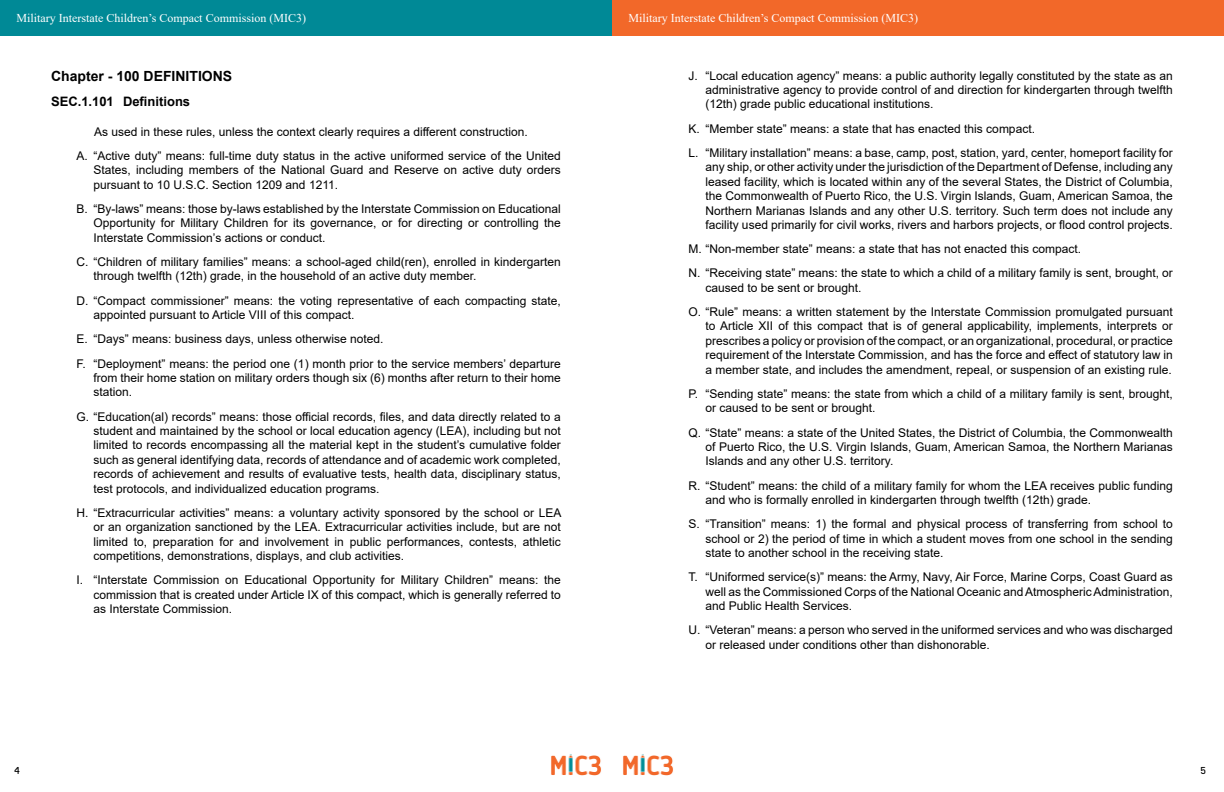
<style>
.page{position:relative;width:1224px;height:792px;background:#fff}
.page>*{position:absolute;margin:0;border:0;box-sizing:border-box;transform-origin:0 0}
.t1{font:700 14px "Arial";color:#000}
.t2{font:700 13px "Arial";color:#000}
.t3{font:12px/14.4px "Arial";color:#000}
.t4{font:12px "Times New Roman";color:#fff}
.t5{font:12px "Delm";color:#000}
</style>
<div class="page">
<div style="left:0;top:0;width:612px;height:36px;background:#008996"></div>
<div style="left:612px;top:0;width:612px;height:36px;background:#f26829"></div>
<img style="left:551px;top:754px;width:50px;height:22px">
<img style="left:623px;top:754px;width:50px;height:22px">
<p class="t4" style="left:16px;top:9px;width:291px">Military Interstate Children’s Compact Commission (MIC3)</p>
<p class="t4" style="left:628px;top:9px;width:291px">Military Interstate Children’s Compact Commission (MIC3)</p>
<p class="t1" style="left:51px;top:66px;width:183px">Chapter - 100 DEFINITIONS</p>
<p class="t2" style="left:51px;top:93px;width:141px">SEC.1.101 Definitions</p>
<p class="t3" style="left:77px;top:119px;width:486px;line-height:24.3px;text-indent:17px">As used in these rules, unless the context clearly requires a different construction.<br>A. “Active duty” means: full-time duty status in the active uniformed service of the United</p>
<p class="t3" style="left:94px;top:163px;width:469px">States, including members of the National Guard and Reserve on active duty orders pursuant to 10 U.S.C. Section 1209 and 1211.</p>
<p class="t3" style="left:94px;top:201px;width:469px;text-align:justify;text-indent:-17px">B. “By-laws” means: those by-laws established by the Interstate Commission on Educational Opportunity for Military Children for its governance, or for directing or controlling the Interstate Commission’s actions or conduct.</p>
<p class="t3" style="left:94px;top:254px;width:469px;text-indent:-17px">C. “Children of military families” means: a school-aged child(ren), enrolled in kindergarten through twelfth (12th) grade, in the household of an active duty member.</p>
<p class="t3" style="left:94px;top:293px;width:469px;text-indent:-17px">D. “Compact commissioner” means: the voting representative of each compacting state, appointed pursuant to Article VIII of this compact.</p>
<p class="t3" style="left:77px;top:327px;width:486px;line-height:24.3px">E. “Days” means: business days, unless otherwise noted.<br>F. “Deployment” means: the period one (1) month prior to the service members’ departure</p>
<p class="t3" style="left:94px;top:370px;width:469px">from their home station on military orders though six (6) months after return to their home station.</p>
<p class="t3" style="left:94px;top:409px;width:469px;text-align:justify;text-indent:-17px">G. “Education(al) records” means: those official records, files, and data directly related to a student and maintained by the school or local education agency (LEA), including but not limited to records encompassing all the material kept in the student’s cumulative folder such as general identifying data, records of attendance and of academic work completed, records of achievement and results of evaluative tests, health data, disciplinary status, test protocols, and individualized education programs.</p>
<p class="t3" style="left:94px;top:505px;width:470px;text-align:justify;text-indent:-17px">H. “Extracurricular activities” means: a voluntary activity sponsored by the school or LEA or an organization sanctioned by the LEA. Extracurricular activities include, but are not limited to, preparation for and involvement in public performances, contests, athletic competitions, demonstrations, displays, and club activities.</p>
<p class="t3" style="left:94px;top:573px;width:469px;text-align:justify;text-indent:-17px">I. “Interstate Commission on Educational Opportunity for Military Children” means: the commission that is created under Article IX of this compact, which is generally referred to as Interstate Commission.</p>
<p class="t3" style="left:706px;top:68px;width:469px;text-align:justify;text-indent:-17px">J. “Local education agency” means: a public authority legally constituted by the state as an administrative agency to provide control of and direction for kindergarten through twelfth (12th) grade public educational institutions.</p>
<p class="t3" style="left:689px;top:116px;width:486px;line-height:24.3px">K. “Member state” means: a state that has enacted this compact.<br>L. “Military installation” means: a base, camp, post, station, yard, center, homeport facility for</p>
<p class="t3" style="left:706px;top:160px;width:469px;text-align:justify">any ship, or other activity under the jurisdiction of the Department of Defense, including any leased facility, which is located within any of the several States, the District of Columbia, the Commonwealth of Puerto Rico, the U.S. Virgin Islands, Guam, American Samoa, the Northern Marianas Islands and any other U.S. territory. Such term does not include any facility used primarily for civil works, rivers and harbors projects, or flood control projects.</p>
<p class="t3" style="left:689px;top:237px;width:486px;line-height:24.3px">M. “Non-member state” means: a state that has not enacted this compact.<br>N. “Receiving state” means: the state to which a child of a military family is sent, brought, or</p>
<p class="t3" style="left:689px;top:275px;width:486px;line-height:24.3px;text-indent:17px">caused to be sent or brought.<br>O. “Rule” means: a written statement by the Interstate Commission promulgated pursuant</p>
<p class="t3" style="left:706px;top:319px;width:469px;text-align:justify">to Article XII of this compact that is of general applicability, implements, interprets or prescribes a policy or provision of the compact, or an organizational, procedural, or practice requirement of the Interstate Commission, and has the force and effect of statutory law in a member state, and includes the amendment, repeal, or suspension of an existing rule.</p>
<p class="t3" style="left:706px;top:386px;width:469px;text-indent:-17px">P. “Sending state” means: the state from which a child of a military family is sent, brought, or caused to be sent or brought.</p>
<p class="t3" style="left:706px;top:425px;width:469px;text-align:justify;text-indent:-17px">Q. “State” means: a state of the United States, the District of Columbia, the Commonwealth of Puerto Rico, the U.S. Virgin Islands, Guam, American Samoa, the Northern Marianas Islands and any other U.S. territory.</p>
<p class="t3" style="left:706px;top:478px;width:469px;text-indent:-17px">R. “Student” means: the child of a military family for whom the LEA receives public funding and who is formally enrolled in kindergarten through twelfth (12th) grade.</p>
<p class="t3" style="left:706px;top:517px;width:469px;text-align:justify;text-indent:-17px">S. “Transition” means: 1) the formal and physical process of transferring from school to school or 2) the period of time in which a student moves from one school in the sending state to another school in the receiving state.</p>
<p class="t3" style="left:706px;top:570px;width:469px;text-align:justify;text-indent:-17px">T. “Uniformed service(s)” means: the Army, Navy, Air Force, Marine Corps, Coast Guard as well as the Commissioned Corps of the National Oceanic and Atmospheric Administration, and Public Health Services.</p>
<p class="t3" style="left:706px;top:623px;width:469px;text-indent:-17px">U. “Veteran” means: a person who served in the uniformed services and who was discharged or released under conditions other than dishonorable.</p>
<p class="t5" style="left:14px;top:763px;width:7px">4</p>
<p class="t5" style="left:1201px;top:763px;width:7px">5</p>
</div>
